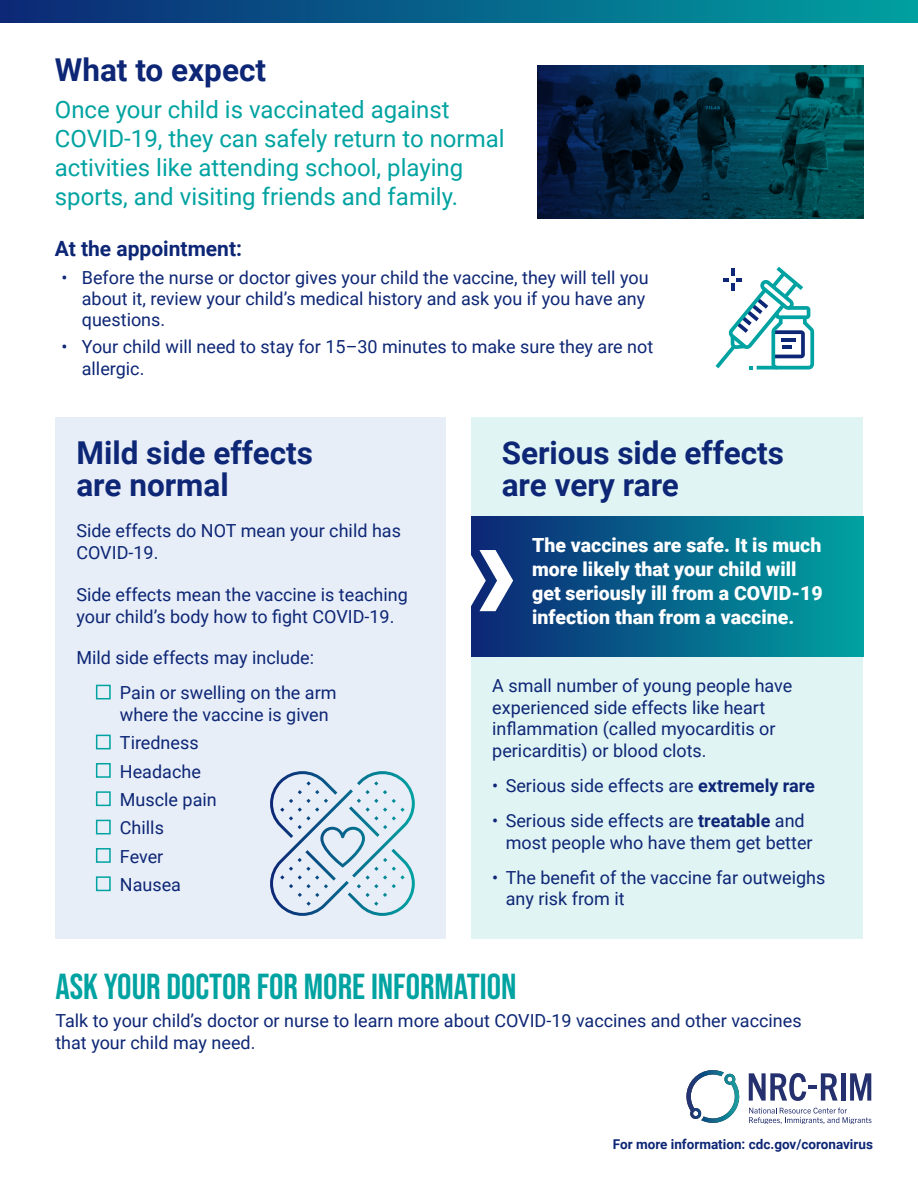
<style>
.page{position:relative;width:918px;height:1188px;background:#fff}
.page>*{position:absolute;margin:0;border:0;box-sizing:border-box;transform-origin:0 0}
.t1{font:36px "Bebas Neue";color:#00a3a1}
.t2{font:700 31.5px/31.5px "Roboto";color:#0d2675}
.t3{font:24px/28.8px "Roboto";color:#00a3a1}
.t4{font:700 21px "Roboto";color:#0d2675}
.t5{font:900 19.5px/24px "Roboto";color:#fff}
.t6{font:18px/21.6px "Roboto";color:#0d2675}
.t7{font:700 13.5px "Roboto";color:#0d2675}
.s1{font-weight:700}
</style>
<div class="page">
<div style="left:471px;top:418px;width:392px;height:521px;background:#e0f4f4"></div>
<div style="left:471px;top:516px;width:392px;height:140px;background:linear-gradient(to right,#0d2675,#00a2a0)"></div>
<div style="left:55px;top:418px;width:391px;height:521px;background:#e7eef8"></div>
<div style="left:96px;top:685px;width:15px;height:14px;border:2px solid #00a3a1"></div>
<div style="left:96px;top:735px;width:15px;height:14px;border:2px solid #00a3a1"></div>
<div style="left:96px;top:763px;width:15px;height:15px;border:2px solid #00a3a1"></div>
<div style="left:96px;top:791px;width:15px;height:15px;border:2px solid #00a3a1"></div>
<div style="left:96px;top:820px;width:15px;height:14px;border:2px solid #00a3a1"></div>
<div style="left:96px;top:848px;width:15px;height:15px;border:2px solid #00a3a1"></div>
<div style="left:96px;top:876px;width:15px;height:15px;border:2px solid #00a3a1"></div>
<svg style="left:270px;top:771px;width:145px;height:145px"></svg>
<div style="left:0;top:0;width:918px;height:23px;background:linear-gradient(to right,#0d2876,#00a0a0)"></div>
<svg style="left:715px;top:267px;width:99px;height:103px"></svg>
<svg style="left:749px;top:1073px;width:89px;height:28px"></svg>
<hr style="left:841px;top:1073px;width:4px;height:28px;background:#25306f">
<svg style="left:850px;top:1073px;width:21px;height:28px"></svg>
<svg style="left:749px;top:1108px;width:123px;height:16px"></svg>
<svg style="left:686px;top:1070px;width:54px;height:53px"></svg>
<svg style="left:471px;top:550px;width:42px;height:61px;background:#8d9cbf"></svg>
<svg style="left:537px;top:65px;width:326px;height:153px;background:#023649"></svg>
<p class="t2" style="left:55px;top:53px;width:213px">What to expect</p>
<p class="t3" style="left:55px;top:95px;width:451px">Once your child is vaccinated against COVID-19, they can safely return to normal activities like attending school, playing sports, and visiting friends and family.</p>
<p class="t4" style="left:55px;top:234px;width:189px">At the appointment:</p>
<p class="t6" style="left:82px;top:266px;width:568px;line-height:21px;text-indent:-20px">• Before the nurse or doctor gives your child the vaccine, they will tell you about it, review your child’s medical history and ask you if you have any questions.</p>
<p class="t6" style="left:82px;top:335px;width:573px;text-indent:-20px">• Your child will need to stay for 15–30 minutes to make sure they are not allergic.</p>
<p class="t2" style="left:76px;top:436px;width:238px">Mild side effects are normal</p>
<p class="t6" style="left:76px;top:520px;width:326px">Side effects do NOT mean your child has<br>COVID-19.</p>
<p class="t6" style="left:76px;top:583px;width:333px">Side effects mean the vaccine is teaching your child’s body how to fight COVID-19.</p>
<p class="t6" style="left:76px;top:647px;width:239px">Mild side effects may include:</p>
<p class="t6" style="left:120px;top:682px;width:218px">Pain or swelling on the arm where the vaccine is given</p>
<p class="t6" style="left:120px;top:732px;width:80px">Tiredness</p>
<p class="t6" style="left:120px;top:760px;width:82px">Headache</p>
<p class="t6" style="left:120px;top:788px;width:98px">Muscle pain</p>
<p class="t6" style="left:120px;top:817px;width:46px">Chills</p>
<p class="t6" style="left:120px;top:845px;width:45px">Fever</p>
<p class="t6" style="left:120px;top:873px;width:63px">Nausea</p>
<p class="t2" style="left:502px;top:436px;width:284px">Serious side effects are very rare</p>
<p class="t5" style="left:532px;top:532px;width:292px">The vaccines are safe. It is much more likely that your child will get seriously ill from a COVID-19 infection than from a vaccine.</p>
<p class="t6" style="left:492px;top:674px;width:302px">A small number of young people have experienced side effects like heart inflammation (called myocarditis or pericarditis) or blood clots.</p>
<p class="t6" style="left:492px;top:774px;width:324px">• Serious side effects are <span class="s1">extremely rare</span></p>
<p class="t6" style="left:506px;top:809px;width:308px;text-indent:-14px">• Serious side effects are <span class="s1">treatable</span> and most people who have them get better</p>
<p class="t6" style="left:506px;top:866px;width:321px;text-indent:-14px">• The benefit of the vaccine far outweighs any risk from it</p>
<p class="t1" style="left:55px;top:966px;width:463px">ASK YOUR DOCTOR FOR MORE INFORMATION</p>
<p class="t6" style="left:55px;top:1009px;width:748px">Talk to your child’s doctor or nurse to learn more about COVID-19 vaccines and other vaccines that your child may need.</p>
<p class="t7" style="left:613px;top:1135px;width:262px">For more information: cdc.gov/coronavirus</p>
</div>
